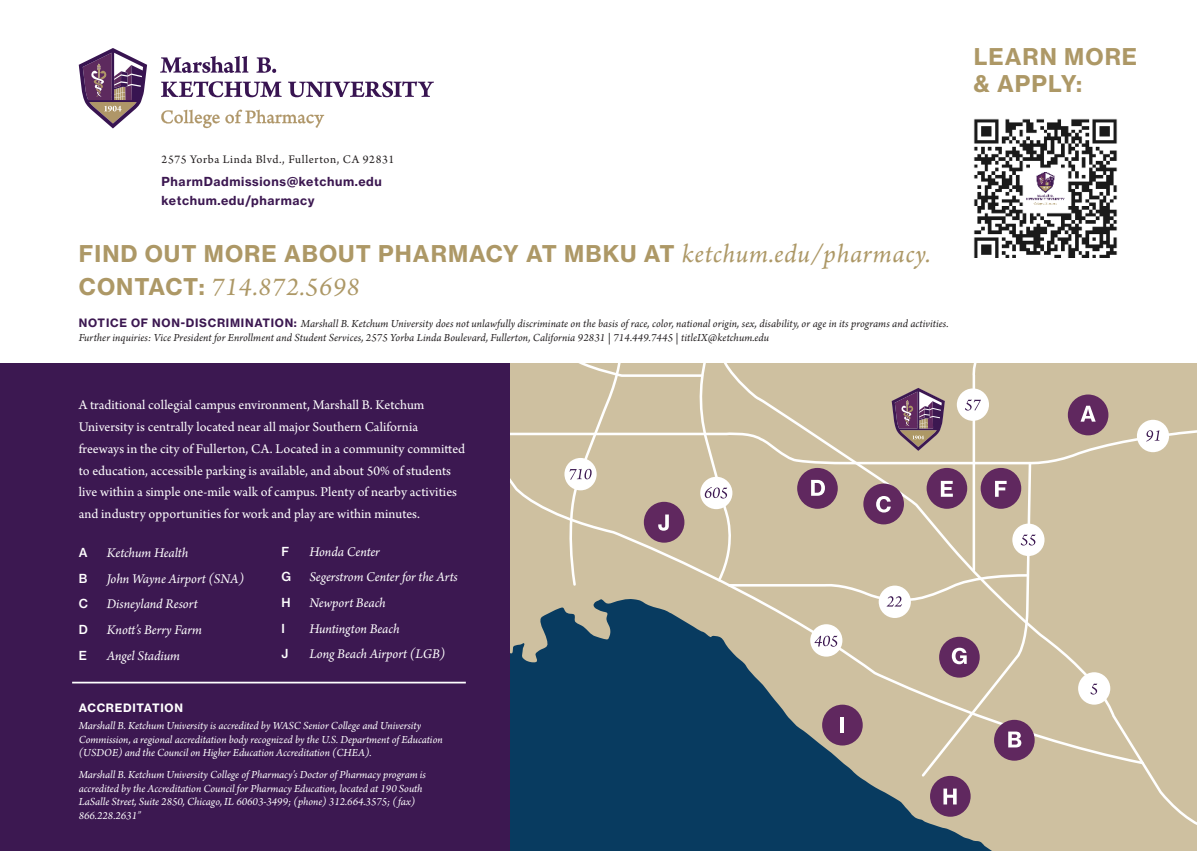
<style>
.page{position:relative;width:1197px;height:851px;background:#fff}
.page>*{position:absolute;margin:0;border:0;box-sizing:border-box;transform-origin:0 0}
.t1{font:italic 27.12px "Arno Pro";letter-spacing:.03em;color:#ad9866}
.t2{font:22.75px "N Haas Grotesk TX Std 75 Bd";letter-spacing:.045em;color:#ad9866}
.t3{font:14px/21.9px "Arno Pro";letter-spacing:.005em;color:#fff}
.t4{font:italic 14px "Arno Pro";letter-spacing:-.005em;color:#fff}
.t5{font:12.25px "N Haas Grotesk TX Pro 75 Bd";letter-spacing:.05em;color:#3c1851}
.t6{font:12.25px "Arno Pro";letter-spacing:.05em;color:#231f20}
.t7{font:12.25px "N Haas Grotesk TX Pro 65 Md";color:#fff}
.t8{font:italic 11.38px/13.7px "Arno Pro";letter-spacing:-.005em;color:#fff}
.t9{font:italic 11.38px/13.7px "Arno Pro";letter-spacing:.005em;color:#231f20}
.t10{font:11.38px "N Haas Grotesk TX Pro 75 Bd";letter-spacing:.065em;color:#fff}
.s1{font-family:"Arno Pro";font-style:italic;font-size:27.12px}
.s2{font-family:"N Haas Grotesk TX Std 75 Bd";font-style:normal;font-size:22.75px}
.s3{font-family:"N Haas Grotesk TX Pro 75 Bd";font-style:normal;color:#3c1851}
</style>
<div class="page">
<svg style="left:160px;top:56px;width:89px;height:17px"></svg>
<svg style="left:256px;top:57px;width:20px;height:16px"></svg>
<svg style="left:161px;top:81px;width:121px;height:16px"></svg>
<svg style="left:288px;top:81px;width:146px;height:16px"></svg>
<svg style="left:161px;top:110px;width:163px;height:18px"></svg>
<svg style="left:79px;top:48px;width:68px;height:80px"></svg>
<svg style="left:509px;top:778px;width:688px;height:72px"></svg>
<div style="left:930px;top:775px;width:41px;height:41px;background:#60285f;border-radius:50%"></div>
<svg style="left:943px;top:788px;width:14px;height:16px"></svg>
<svg style="left:509px;top:363px;width:688px;height:415px"></svg>
<div style="left:0;top:363px;width:509px;height:487px;background:#3c1851"></div>
<hr style="left:72px;top:681px;width:394px;height:2px;background:#fff">
<img style="left:974px;top:119px;width:143px;height:138px">
<p class="t6" style="left:162px;top:153px;width:234px">2575 Yorba Linda Blvd., Fullerton, CA 92831</p>
<p class="t5" style="left:162px;top:174px;width:222px">PharmDadmissions@ketchum.edu</p>
<p class="t5" style="left:162px;top:192px;width:155px">ketchum.edu/pharmacy</p>
<p class="t2" style="left:79px;top:239px;width:853px">FIND OUT MORE ABOUT PHARMACY AT MBKU AT <span class="s1">ketchum.edu/pharmacy.</span></p>
<p class="t1" style="left:79px;top:271px;width:282px"><span class="s2">CONTACT:</span> 714.872.5698</p>
<p class="t9" style="left:79px;top:318px;width:871px"><span class="s3">NOTICE OF NON-DISCRIMINATION:</span> Marshall B. Ketchum University does not unlawfully discriminate on the basis of race, color, national origin, sex, disability, or age in its programs and activities.<br>Further inquiries: Vice President for Enrollment and Student Services, 2575 Yorba Linda Boulevard, Fullerton, California 92831 | 714.449.7445 | titleIX@ketchum.edu</p>
<p class="t3" style="left:79px;top:394px;width:388px">A traditional collegial campus environment, Marshall B. Ketchum University is centrally located near all major Southern California freeways in the city of Fullerton, CA. Located in a community committed to education, accessible parking is available, and about 50% of students live within a simple one-mile walk of campus. Plenty of nearby activities and industry opportunities for work and play are within minutes.</p>
<p class="t7" style="left:281px;top:543px;width:9px">F</p>
<p class="t4" style="left:309px;top:543px;width:72px">Honda Center</p>
<p class="t7" style="left:281px;top:569px;width:11px">G</p>
<p class="t4" style="left:309px;top:569px;width:150px">Segerstrom Center for the Arts</p>
<p class="t7" style="left:281px;top:594px;width:11px">H</p>
<p class="t4" style="left:309px;top:594px;width:78px">Newport Beach</p>
<p class="t7" style="left:281px;top:620px;width:5px">I</p>
<p class="t4" style="left:309px;top:620px;width:92px">Huntington Beach</p>
<p class="t7" style="left:281px;top:646px;width:8px">J</p>
<p class="t4" style="left:309px;top:646px;width:137px">Long Beach Airport (LGB)</p>
<p class="t7" style="left:79px;top:545px;width:10px">A</p>
<p class="t4" style="left:107px;top:544px;width:83px">Ketchum Health</p>
<p class="t7" style="left:79px;top:570px;width:10px">B</p>
<p class="t4" style="left:107px;top:570px;width:139px">John Wayne Airport (SNA)</p>
<p class="t7" style="left:79px;top:596px;width:11px">C</p>
<p class="t4" style="left:107px;top:596px;width:92px">Disneyland Resort</p>
<p class="t7" style="left:79px;top:621px;width:11px">D</p>
<p class="t4" style="left:107px;top:621px;width:97px">Knott’s Berry Farm</p>
<p class="t7" style="left:79px;top:647px;width:10px">E</p>
<p class="t4" style="left:107px;top:647px;width:75px">Angel Stadium</p>
<p class="t10" style="left:79px;top:700px;width:106px">ACCREDITATION</p>
<p class="t8" style="left:79px;top:719px;width:365px">Marshall B. Ketchum University is accredited by WASC Senior College and University<br>Commission, a regional accreditation body recognized by the U.S. Department of Education (USDOE) and the Council on Higher Education Accreditation (CHEA).</p>
<p class="t8" style="left:79px;top:768px;width:349px">Marshall B. Ketchum University College of Pharmacy’s Doctor of Pharmacy program is accredited by the Accreditation Council for Pharmacy Education, located at 190 South LaSalle Street, Suite 2850, Chicago, IL 60603-3499; (phone) 312.664.3575; (fax)<br>866.228.2631”</p>
<p class="t2" style="left:974px;top:42px;width:165px">LEARN MORE</p>
<p class="t2" style="left:974px;top:69px;width:110px">&amp; APPLY:</p>
</div>
